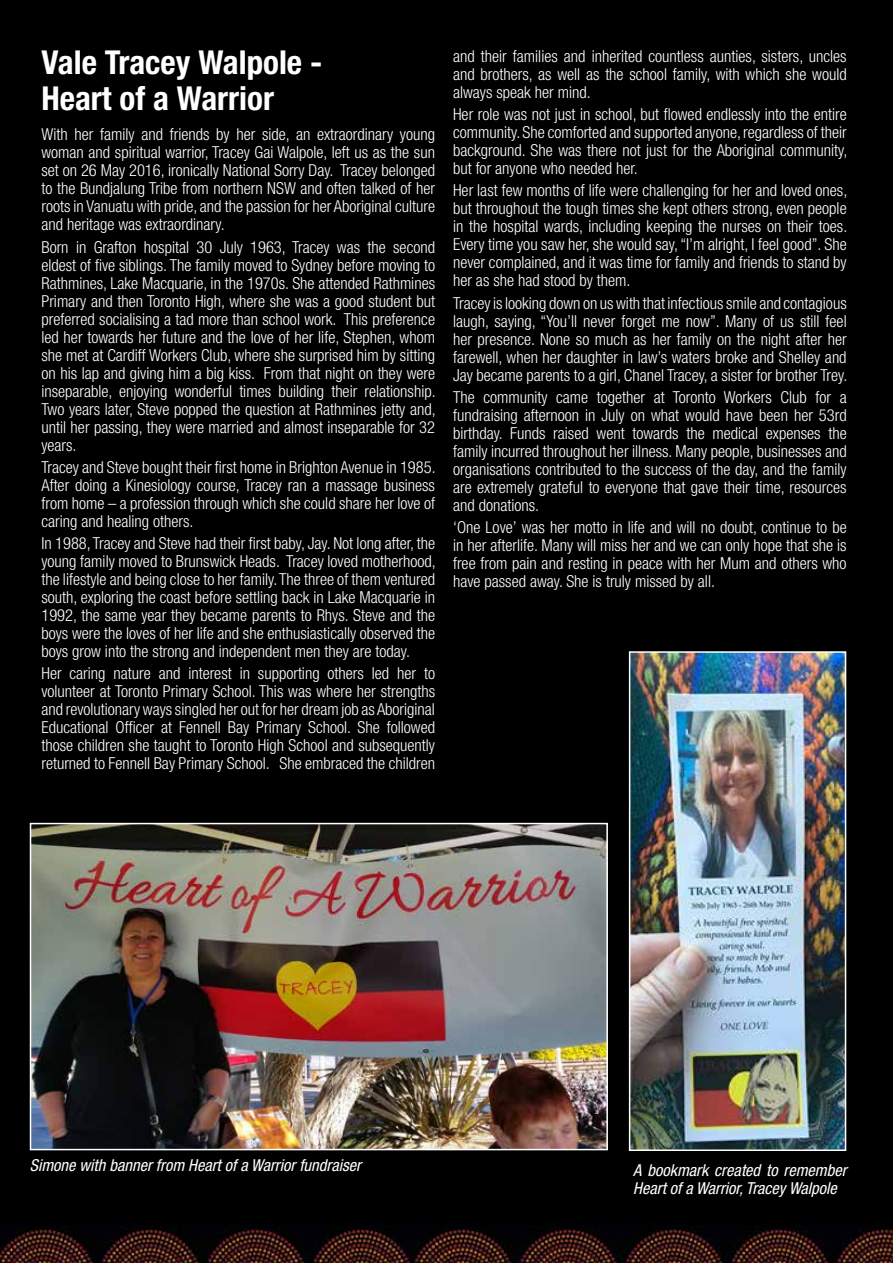
<style>
.page{position:relative;width:893px;height:1263px;background:#fff}
.page>*{position:absolute;margin:0;border:0;box-sizing:border-box;transform-origin:0 0}
.t1{font:700 condensed 33px/36px "Helvetica Neue LT Std";color:#fff}
.t2{font:300 condensed 16.5px/18px "Helvetica Neue LT Std";color:#fff;text-align:justify}
.t3{font:italic condensed 16.5px/18px "Helvetica Neue LT Std";color:#fff}
</style>
<div class="page">
<div style="left:0;top:0;width:893px;height:1222px;background:#000"></div>
<img style="left:33px;top:826px;width:572px;height:321px">
<div style="left:30px;top:823px;width:578px;height:327px;border:2px solid #fff"></div>
<img style="left:632px;top:654px;width:211px;height:494px">
<div style="left:629px;top:651px;width:217px;height:500px;border:2px solid #fff"></div>
<img style="left:0;top:1222px;width:412px;height:41px">
<img style="left:412px;top:1222px;width:481px;height:41px">
<h1 class="t1" style="left:41px;top:43px;width:282px">Vale Tracey Walpole -<br>Heart of a Warrior</h1>
<p class="t2" style="left:41px;top:125px;width:395px">With her family and friends by her side, an extraordinary young woman and spiritual warrior, Tracey Gai Walpole, left us as the sun set on 26 May 2016, ironically National Sorry Day. Tracey belonged to the Bundjalung Tribe from northern NSW and often talked of her roots in Vanuatu with pride, and the passion for her Aboriginal culture and heritage was extraordinary.</p>
<p class="t2" style="left:41px;top:238px;width:396px">Born in Grafton hospital 30 July 1963, Tracey was the second eldest of five siblings. The family moved to Sydney before moving to Rathmines, Lake Macquarie, in the 1970s. She attended Rathmines Primary and then Toronto High, where she was a good student but preferred socialising a tad more than school work. This preference led her towards her future and the love of her life, Stephen, whom she met at Cardiff Workers Club, where she surprised him by sitting on his lap and giving him a big kiss. From that night on they were inseparable, enjoying wonderful times building their relationship.<br>Two years later, Steve popped the question at Rathmines jetty and, until her passing, they were married and almost inseparable for 32 years.</p>
<p class="t2" style="left:41px;top:458px;width:396px">Tracey and Steve bought their first home in Brighton Avenue in 1985.<br>After doing a Kinesiology course, Tracey ran a massage business from home – a profession through which she could share her love of caring and healing others.</p>
<p class="t2" style="left:41px;top:534px;width:396px">In 1988, Tracey and Steve had their first baby, Jay. Not long after, the young family moved to Brunswick Heads. Tracey loved motherhood, the lifestyle and being close to her family. The three of them ventured south, exploring the coast before settling back in Lake Macquarie in 1992, the same year they became parents to Rhys. Steve and the boys were the loves of her life and she enthusiastically observed the boys grow into the strong and independent men they are today.</p>
<p class="t2" style="left:41px;top:664px;width:395px">Her caring nature and interest in supporting others led her to volunteer at Toronto Primary School. This was where her strengths and revolutionary ways singled her out for her dream job as Aboriginal Educational Officer at Fennell Bay Primary School. She followed those children she taught to Toronto High School and subsequently returned to Fennell Bay Primary School. She embraced the children</p>
<p class="t2" style="left:453px;top:47px;width:395px">and their families and inherited countless aunties, sisters, uncles and brothers, as well as the school family, with which she would always speak her mind.</p>
<p class="t2" style="left:453px;top:105px;width:396px">Her role was not just in school, but flowed endlessly into the entire community. She comforted and supported anyone, regardless of their background. She was there not just for the Aboriginal community, but for anyone who needed her.</p>
<p class="t2" style="left:453px;top:181px;width:396px">Her last few months of life were challenging for her and loved ones, but throughout the tough times she kept others strong, even people in the hospital wards, including keeping the nurses on their toes.<br>Every time you saw her, she would say, “I’m alright, I feel good”. She never complained, and it was time for family and friends to stand by her as she had stood by them.</p>
<p class="t2" style="left:453px;top:294px;width:396px">Tracey is looking down on us with that infectious smile and contagious laugh, saying, “You’ll never forget me now”. Many of us still feel her presence. None so much as her family on the night after her farewell, when her daughter in law’s waters broke and Shelley and Jay became parents to a girl, Chanel Tracey, a sister for brother Trey.</p>
<p class="t2" style="left:453px;top:388px;width:395px">The community came together at Toronto Workers Club for a fundraising afternoon in July on what would have been her 53rd birthday. Funds raised went towards the medical expenses the family incurred throughout her illness. Many people, businesses and organisations contributed to the success of the day, and the family are extremely grateful to everyone that gave their time, resources and donations.</p>
<p class="t2" style="left:453px;top:518px;width:395px">‘One Love’ was her motto in life and will no doubt, continue to be in her afterlife. Many will miss her and we can only hope that she is free from pain and resting in peace with her Mum and others who have passed away. She is truly missed by all.</p>
<p class="t3" style="left:30px;top:1156px;width:333px">Simone with banner from Heart of a Warrior fundraiser</p>
<p class="t3" style="left:633px;top:1161px;width:215px">A bookmark created to remember<br>Heart of a Warrior, Tracey Walpole</p>
</div>
